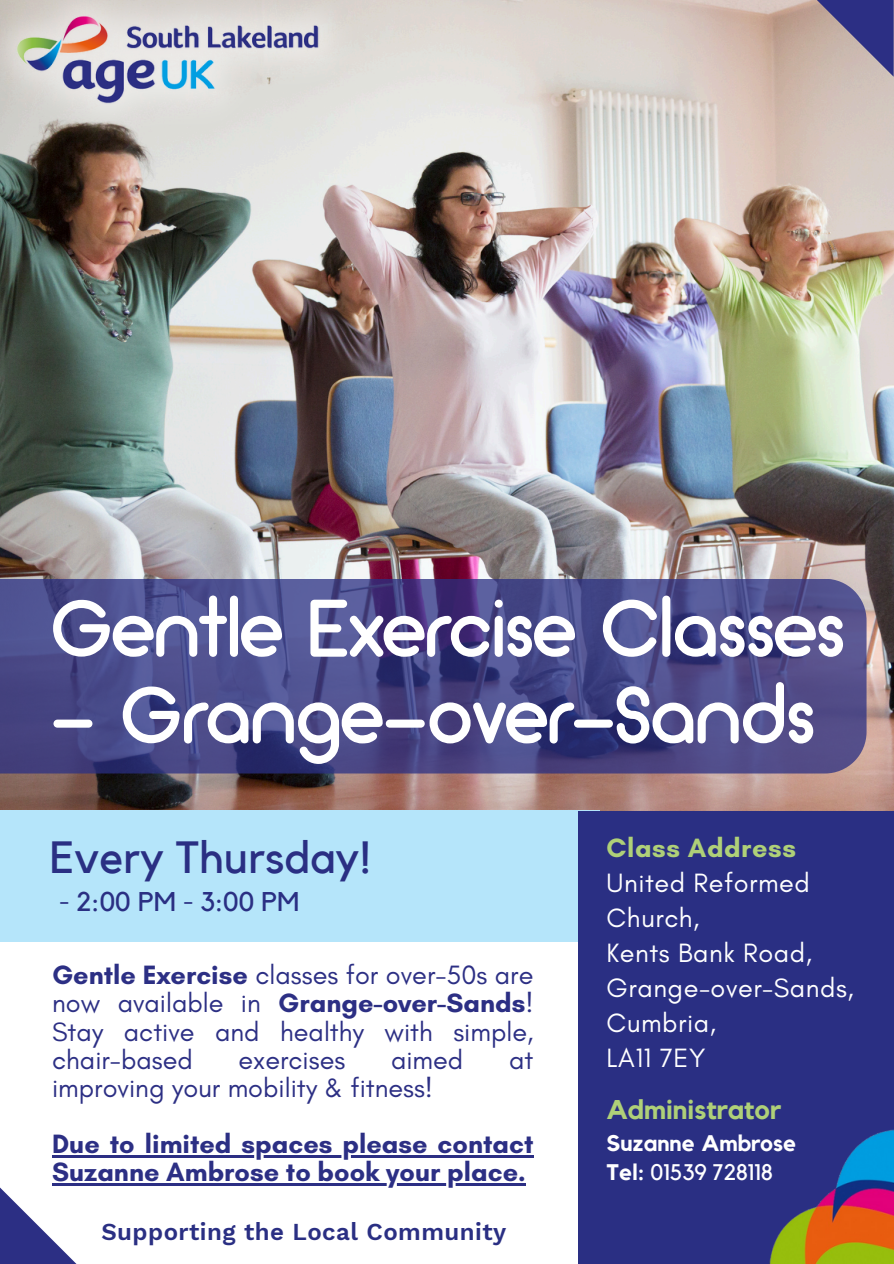
<style>
.page{position:relative;width:894px;height:1264px;background:#fff}
.page>*{position:absolute;margin:0;border:0;box-sizing:border-box;transform-origin:0 0}
.t1{font:81.6px "Arciform";color:#fff}
.t2{font:45px "Kollektif";color:#2a2f83}
.t3{font:27px/28.2px "Glacial Indifference";color:#2c2f84;text-align:justify}
.t4{font:27px/34.8px "Glacial Indifference";letter-spacing:.02em;color:#fff}
.t5{font:700 27px "Glacial Indifference";color:#2c2f84}
.t6{font:27px "Kollektif";color:#2a2f83}
.t7{font:700 27px "Kollektif";color:#afd078}
.t8{font:600 24px "Work Sans";letter-spacing:.02em;color:#2a2f83}
.t9{font:22.5px "Kollektif";color:#fff}
.t10{font:700 22.5px "Kollektif";color:#fff}
.s1{font-weight:700}
.s2{font-weight:700;color:#afd078}
</style>
<div class="page">
<img style="left:0;top:0;width:893px;height:810px">
<div style="left:0;top:810px;width:599px;height:131px;background:#b5e5fa"></div>
<svg style="left:0;top:1187px;width:76px;height:76px"></svg>
<img style="left:0;top:0;width:367px;height:139px">
<div style="left:577px;top:810px;width:316px;height:453px;background:#2a2f83"></div>
<svg style="left:0;top:578px;width:866px;height:195px;background:#4a4a88"></svg>
<svg style="left:816px;top:0;width:77px;height:76px;background:#7b7297"></svg>
<img style="left:769px;top:1129px;width:124px;height:134px">
<hr style="left:52px;top:1155px;width:481px;height:2px;background:#2c2f84">
<hr style="left:52px;top:1183px;width:473px;height:2px;background:#2c2f84">
<p class="t1" style="left:51px;top:595px;width:795px">Gentle Exercise Classes</p>
<p class="t1" style="left:51px;top:682px;width:765px">- Grange-over-Sands</p>
<h5 class="t2" style="left:50px;top:836px;width:322px">Every Thursday!</h5>
<h4 class="t6" style="left:59px;top:889px;width:242px">- 2:00 PM - 3:00 PM</h4>
<p class="t3" style="left:52px;top:960px;width:482px"><span class="s1">Gentle Exercise</span> classes for over-50s are now available in <span class="s1">Grange-over-Sands</span>!<br>Stay active and healthy with simple, chair-based</p>
<p class="t3" style="left:238px;top:1045px;width:108px">exercises</p>
<p class="t3" style="left:391px;top:1045px;width:74px">aimed</p>
<p class="t3" style="left:509px;top:1045px;width:26px">at</p>
<p class="t3" style="left:52px;top:1073px;width:382px">improving your mobility &amp; fitness!</p>
<p class="t5" style="left:52px;top:1127px;width:482px">Due to limited spaces please contact</p>
<p class="t5" style="left:52px;top:1155px;width:475px">Suzanne Ambrose to book your place.</p>
<p class="t8" style="left:101px;top:1217px;width:406px">Supporting the Local Community</p>
<h5 class="t4" style="left:606px;top:830px;width:249px"><span class="s2">Class Address<br></span>United Reformed<br>Church,<br>Kents Bank Road,<br>Grange-over-Sands,<br>Cumbria,<br>LA11 7EY</h5>
<h1 class="t7" style="left:606px;top:1097px;width:176px">Administrator</h1>
<h2 class="t10" style="left:606px;top:1132px;width:191px">Suzanne Ambrose</h2>
<h3 class="t9" style="left:606px;top:1161px;width:168px"><span class="s1">Tel:</span> 01539 728118</h3>
</div>
